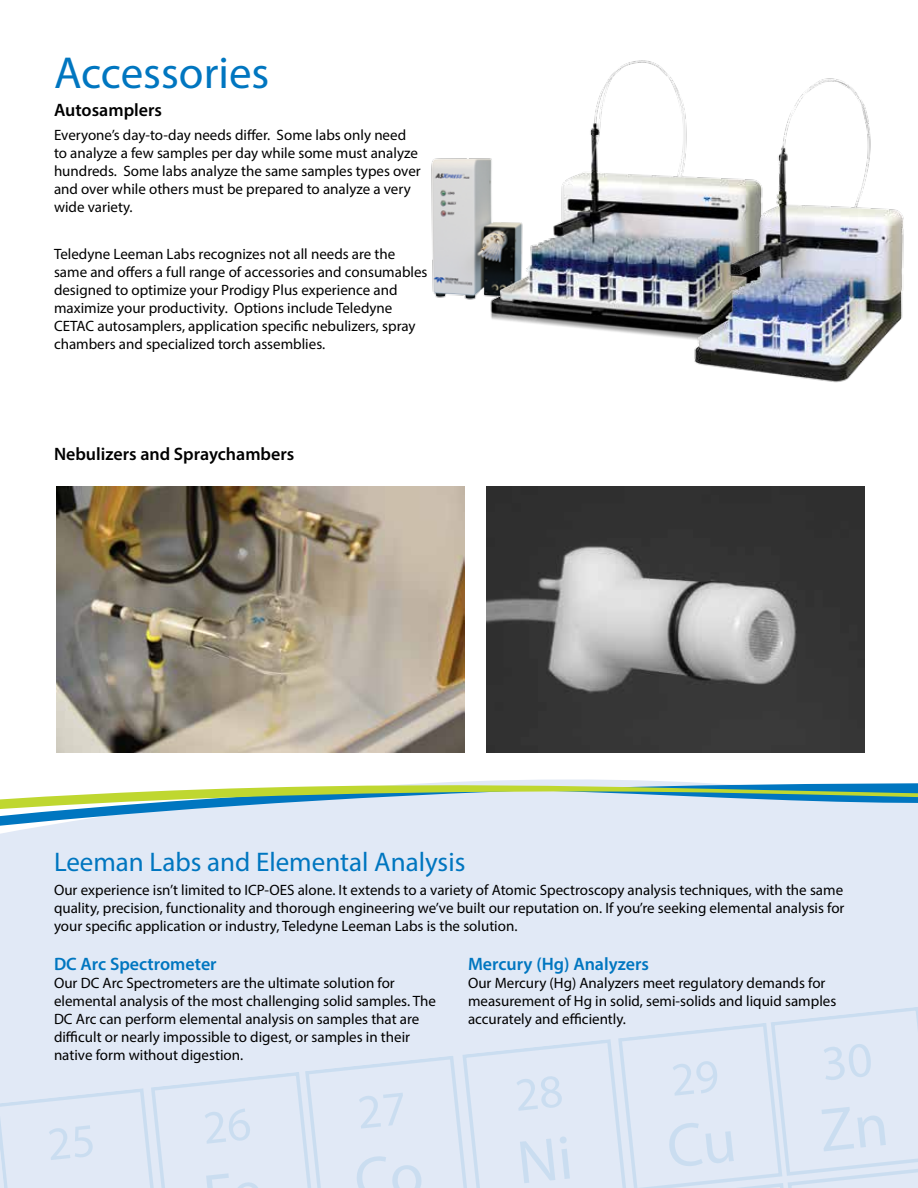
<style>
.page{position:relative;width:918px;height:1188px;background:#fff}
.page>*{position:absolute;margin:0;border:0;box-sizing:border-box;transform-origin:0 0}
.t1{font:45px "Myriad Pro";color:#0076c0}
.t2{font:27px "Myriad Pro";color:#0076c0}
.t3{font:600 18px "Myriad Pro";color:#000}
.t4{font:600 18px "Myriad Pro";color:#0076c0}
.t5{font:15px/18px "Myriad Pro";color:#000}
</style>
<div class="page">
<div style="left:0;top:746px;width:918px;height:244px;background:#e1e9f6"></div>
<svg style="left:0;top:761px;width:918px;height:96px;fill:#e1e9f6"></svg>
<svg style="left:0;top:781px;width:918px;height:50px;fill:#e1e9f6"></svg>
<img style="left:56px;top:486px;width:409px;height:266px">
<img style="left:487px;top:486px;width:378px;height:266px">
<div style="left:0;top:990px;width:918px;height:198px;background:#e1e9f6"></div>
<svg style="left:359px;top:1093px;width:44px;height:36px"></svg>
<svg style="left:355px;top:1156px;width:68px;height:32px"></svg>
<svg style="left:824px;top:1043px;width:48px;height:37px"></svg>
<svg style="left:673px;top:1061px;width:45px;height:35px"></svg>
<svg style="left:205px;top:1108px;width:46px;height:36px"></svg>
<svg style="left:49px;top:1125px;width:44px;height:35px"></svg>
<svg style="left:206px;top:1173px;width:55px;height:15px"></svg>
<svg style="left:516px;top:1076px;width:46px;height:35px"></svg>
<svg style="left:520px;top:1136px;width:50px;height:47px"></svg>
<svg style="left:668px;top:1123px;width:66px;height:44px"></svg>
<svg style="left:821px;top:1107px;width:65px;height:44px"></svg>
<img style="left:431px;top:158px;width:55px;height:142px">
<img style="left:486px;top:60px;width:199px;height:279px">
<img style="left:685px;top:78px;width:219px;height:305px">
<h1 class="t1" style="left:54px;top:45px;width:217px">Accessories</h1>
<p class="t3" style="left:54px;top:98px;width:110px">Autosamplers</p>
<p class="t5" style="left:54px;top:126px;width:368px">Everyone’s day-to-day needs differ. Some labs only need to analyze a few samples per day while some must analyze hundreds. Some labs analyze the same samples types over and over while others must be prepared to analyze a very wide variety.</p>
<p class="t5" style="left:54px;top:245px;width:375px">Teledyne Leeman Labs recognizes not all needs are the same and offers a full range of accessories and consumables designed to optimize your Prodigy Plus experience and maximize your productivity. Options include Teledyne CETAC autosamplers, application specific nebulizers, spray chambers and specialized torch assemblies.</p>
<p class="t3" style="left:54px;top:442px;width:242px">Nebulizers and Spraychambers</p>
<h2 class="t2" style="left:54px;top:845px;width:413px">Leeman Labs and Elemental Analysis</h2>
<p class="t5" style="left:54px;top:881px;width:792px;text-align:justify">Our experience isn’t limited to ICP-OES alone. It extends to a variety of Atomic Spectroscopy analysis techniques, with the same quality, precision, functionality and thorough engineering we’ve built our reputation on. If you’re seeking elemental analysis for your specific application or industry, Teledyne Leeman Labs is the solution.</p>
<p class="t4" style="left:54px;top:952px;width:164px">DC Arc Spectrometer</p>
<p class="t5" style="left:54px;top:973px;width:383px">Our DC Arc Spectrometers are the ultimate solution for elemental analysis of the most challenging solid samples. The DC Arc can perform elemental analysis on samples that are difficult or nearly impossible to digest, or samples in their native form without digestion.</p>
<p class="t4" style="left:468px;top:952px;width:182px">Mercury (Hg) Analyzers</p>
<p class="t5" style="left:468px;top:973px;width:370px">Our Mercury (Hg) Analyzers meet regulatory demands for measurement of Hg in solid, semi-solids and liquid samples accurately and efficiently.</p>
</div>
